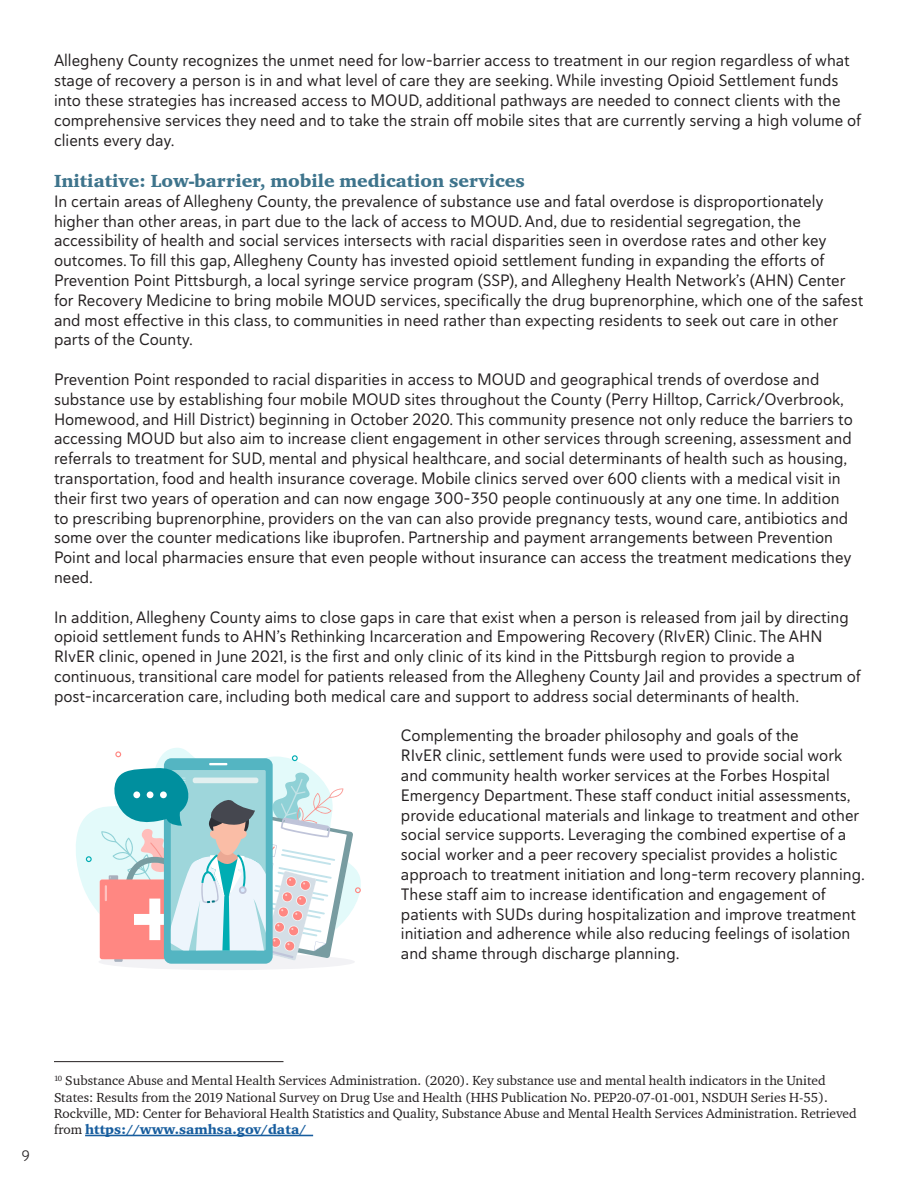
<style>
.page{position:relative;width:918px;height:1188px;background:#fff}
.page>*{position:absolute;margin:0;border:0;box-sizing:border-box;transform-origin:0 0}
.t1{font:18px "Charter ITC Blac";color:#3e748c}
.t2{font:16.5px/19.8px "Haboro Soft Nor Reg";color:#231f20}
.t3{font:15px "Haboro Soft Nor Boo";color:#231f20}
.t4{font:13.5px/16.2px "Charter ITC";color:#231f20}
.s1{font-family:"Charter ITC Blac";color:#175d9e}
</style>
<div class="page">
<hr style="left:85px;top:1135px;width:228px;height:1px;background:#175d9e">
<hr style="left:54px;top:1061px;width:230px;height:1px;background:#231f20">
<svg style="left:76px;top:748px;width:110px;height:164px"></svg>
<svg style="left:86px;top:856px;width:6px;height:6px"></svg>
<svg style="left:98px;top:751px;width:263px;height:219px"></svg>
<div style="left:133px;top:791px;width:7px;height:7px;background:#fff;border-radius:50%"></div>
<div style="left:147px;top:791px;width:6px;height:7px;background:#fff;border-radius:50%"></div>
<div style="left:160px;top:791px;width:7px;height:7px;background:#fff;border-radius:50%"></div>
<p class="t2" style="left:54px;top:51px;width:809px">Allegheny County recognizes the unmet need for low-barrier access to treatment in our region regardless of what stage of recovery a person is in and what level of care they are seeking. While investing Opioid Settlement funds into these strategies has increased access to MOUD, additional pathways are needed to connect clients with the comprehensive services they need and to take the strain off mobile sites that are currently serving a high volume of clients every day.</p>
<p class="t1" style="left:54px;top:170px;width:472px">Initiative: Low-barrier, mobile medication services</p>
<p class="t2" style="left:54px;top:191px;width:811px">In certain areas of Allegheny County, the prevalence of substance use and fatal overdose is disproportionately higher than other areas, in part due to the lack of access to MOUD. And, due to residential segregation, the accessibility of health and social services intersects with racial disparities seen in overdose rates and other key outcomes. To fill this gap, Allegheny County has invested opioid settlement funding in expanding the efforts of Prevention Point Pittsburgh, a local syringe service program (SSP), and Allegheny Health Network’s (AHN) Center for Recovery Medicine to bring mobile MOUD services, specifically the drug buprenorphine, which one of the safest and most effective in this class, to communities in need rather than expecting residents to seek out care in other parts of the County.</p>
<p class="t2" style="left:54px;top:369px;width:800px">Prevention Point responded to racial disparities in access to MOUD and geographical trends of overdose and substance use by establishing four mobile MOUD sites throughout the County (Perry Hilltop, Carrick/Overbrook, Homewood, and Hill District) beginning in October 2020. This community presence not only reduce the barriers to accessing MOUD but also aim to increase client engagement in other services through screening, assessment and referrals to treatment for SUD, mental and physical healthcare, and social determinants of health such as housing, transportation, food and health insurance coverage. Mobile clinics served over 600 clients with a medical visit in their first two years of operation and can now engage 300-350 people continuously at any one time. In addition to prescribing buprenorphine, providers on the van can also provide pregnancy tests, wound care, antibiotics and some over the counter medications like ibuprofen. Partnership and payment arrangements between Prevention Point and local pharmacies ensure that even people without insurance can access the treatment medications they need.</p>
<p class="t2" style="left:54px;top:607px;width:808px">In addition, Allegheny County aims to close gaps in care that exist when a person is released from jail by directing opioid settlement funds to AHN’s Rethinking Incarceration and Empowering Recovery (RIvER) Clinic. The AHN RIvER clinic, opened in June 2021, is the first and only clinic of its kind in the Pittsburgh region to provide a continuous, transitional care model for patients released from the Allegheny County Jail and provides a spectrum of post-incarceration care, including both medical care and support to address social determinants of health.</p>
<p class="t2" style="left:401px;top:726px;width:465px">Complementing the broader philosophy and goals of the<br>RIvER clinic, settlement funds were used to provide social work and community health worker services at the Forbes Hospital Emergency Department. These staff conduct initial assessments, provide educational materials and linkage to treatment and other social service supports. Leveraging the combined expertise of a social worker and a peer recovery specialist provides a holistic approach to treatment initiation and long-term recovery planning.<br>These staff aim to increase identification and engagement of patients with SUDs during hospitalization and improve treatment initiation and adherence while also reducing feelings of isolation and shame through discharge planning.</p>
<p class="t3" style="left:22px;top:1146px;width:10px">9</p>
<p class="t4" style="left:54px;top:1072px;width:804px"><sup>10</sup> Substance Abuse and Mental Health Services Administration. (2020). Key substance use and mental health indicators in the United States: Results from the 2019 National Survey on Drug Use and Health (HHS Publication No. PEP20-07-01-001, NSDUH Series H-55).<br>Rockville, MD: Center for Behavioral Health Statistics and Quality, Substance Abuse and Mental Health Services Administration. Retrieved from <span class="s1">https://www.samhsa.gov/data/</span></p>
</div>
